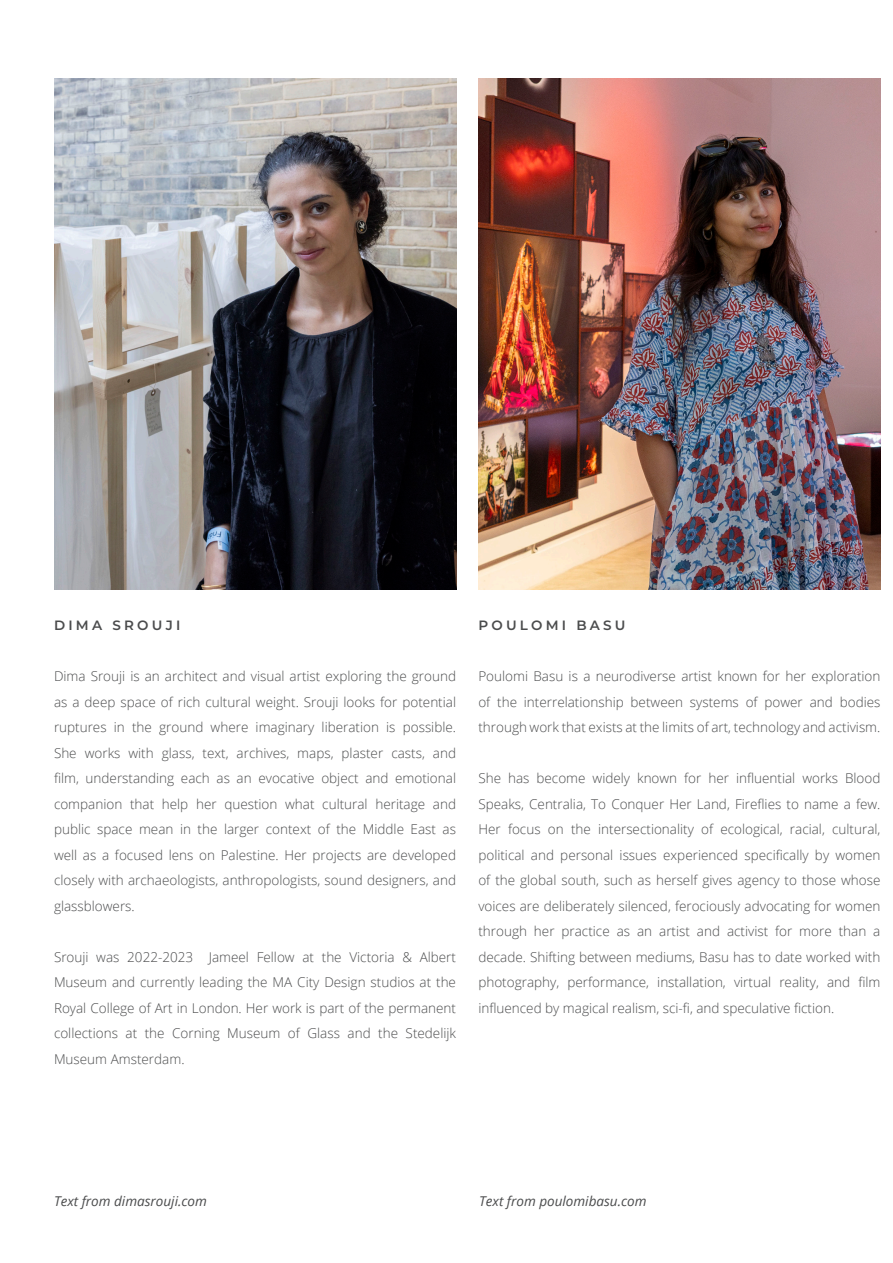
<style>
.page{position:relative;width:893px;height:1263px;background:#fff}
.page>*{position:absolute;margin:0;border:0;box-sizing:border-box;transform-origin:0 0}
.t1{font:300 13.5px/25.5px "Open Sans";color:#4b4c4d;text-align:justify}
.t2{font:italic 13.5px "Open Sans";color:#4b4c4d}
.t3{font:600 13.5px "Montserrat";letter-spacing:.24em;color:#4b4c4d}
</style>
<div class="page">
<img style="left:479px;top:79px;width:402px;height:511px">
<img style="left:54px;top:79px;width:402px;height:511px">
<p class="t3" style="left:54px;top:616px;width:128px">DIMA SROUJI</p>
<p class="t1" style="left:54px;top:663px;width:404px">Dima Srouji is an architect and visual artist exploring the ground as a deep space of rich cultural weight. Srouji looks for potential ruptures in the ground where imaginary liberation is possible.<br>She works with glass, text, archives, maps, plaster casts, and film, understanding each as an evocative object and emotional companion that help her question what cultural heritage and public space mean in the larger context of the Middle East as well as a focused lens on Palestine. Her projects are developed closely with archaeologists, anthropologists, sound designers, and glassblowers.</p>
<p class="t1" style="left:54px;top:944px;width:404px">Srouji was 2022-2023 Jameel Fellow at the Victoria &amp; Albert Museum and currently leading the MA City Design studios at the Royal College of Art in London. Her work is part of the permanent collections at the Corning Museum of Glass and the Stedelijk Museum Amsterdam.</p>
<p class="t3" style="left:478px;top:616px;width:149px">POULOMI BASU</p>
<p class="t1" style="left:478px;top:663px;width:404px">Poulomi Basu is a neurodiverse artist known for her exploration of the interrelationship between systems of power and bodies through work that exists at the limits of art, technology and activism.</p>
<p class="t1" style="left:478px;top:765px;width:404px">She has become widely known for her influential works Blood Speaks, Centralia, To Conquer Her Land, Fireflies to name a few.<br>Her focus on the intersectionality of ecological, racial, cultural, political and personal issues experienced specifically by women of the global south, such as herself gives agency to those whose voices are deliberately silenced, ferociously advocating for women through her practice as an artist and activist for more than a decade. Shifting between mediums, Basu has to date worked with photography, performance, installation, virtual reality, and film influenced by magical realism, sci-fi, and speculative fiction.</p>
<p class="t2" style="left:54px;top:1192px;width:154px">Text from dimasrouji.com</p>
<p class="t2" style="left:479px;top:1192px;width:169px">Text from poulomibasu.com</p>
</div>
